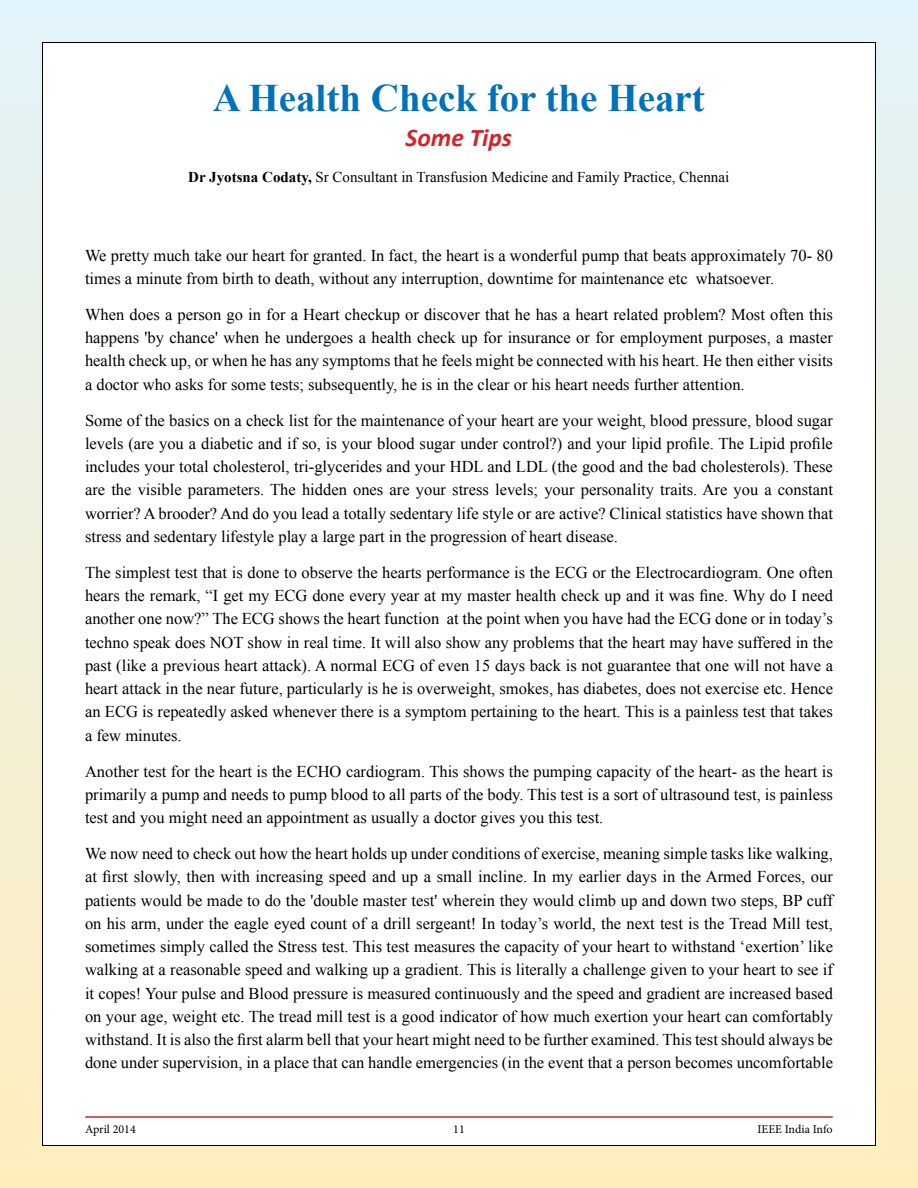
<style>
.page{position:relative;width:918px;height:1188px;background:#fff}
.page>*{position:absolute;margin:0;border:0;box-sizing:border-box;transform-origin:0 0}
.t1{font:700 39px "Times New Roman";color:#0072bc}
.t2{font:italic 700 25.5px "Calibri";color:#d2232a}
.t3{font:16.5px/23.2px "Times New Roman";color:#000;text-align:justify}
.t4{font:15px "Times New Roman";color:#000}
.t5{font:12px "Minion Pro";color:#000}
.s1{font-weight:700}
</style>
<div class="page">
<div style="left:0;top:0;width:918px;height:1188px;background:linear-gradient(to bottom,#e2f2fa,#ffedbd)"></div>
<div style="left:42px;top:42px;width:834px;height:1104px;background:#fff;border:1px solid #000"></div>
<hr style="left:85px;top:1116px;width:748px;height:2px;background:#d2232a">
<h1 class="t1" style="left:213px;top:71px;width:494px">A Health Check for the Heart</h1>
<h2 class="t2" style="left:406px;top:122px;width:108px">Some Tips</h2>
<p class="t4" style="left:188px;top:166px;width:542px"><span class="s1">Dr Jyotsna Codaty,</span> Sr Consultant in Transfusion Medicine and Family Practice, Chennai</p>
<p class="t3" style="left:85px;top:243px;width:749px">We pretty much take our heart for granted. In fact, the heart is a wonderful pump that beats approximately 70- 80 times a minute from birth to death, without any interruption, downtime for maintenance etc whatsoever.</p>
<p class="t3" style="left:85px;top:302px;width:749px">When does a person go in for a Heart checkup or discover that he has a heart related problem? Most often this happens 'by chance' when he undergoes a health check up for insurance or for employment purposes, a master health check up, or when he has any symptoms that he feels might be connected with his heart. He then either visits a doctor who asks for some tests; subsequently, he is in the clear or his heart needs further attention.</p>
<p class="t3" style="left:85px;top:408px;width:749px">Some of the basics on a check list for the maintenance of your heart are your weight, blood pressure, blood sugar levels (are you a diabetic and if so, is your blood sugar under control?) and your lipid profile. The Lipid profile includes your total cholesterol, tri-glycerides and your HDL and LDL (the good and the bad cholesterols). These are the visible parameters. The hidden ones are your stress levels; your personality traits. Are you a constant worrier? A brooder? And do you lead a totally sedentary life style or are active? Clinical statistics have shown that stress and sedentary lifestyle play a large part in the progression of heart disease.</p>
<p class="t3" style="left:85px;top:560px;width:749px">The simplest test that is done to observe the hearts performance is the ECG or the Electrocardiogram. One often hears the remark, “I get my ECG done every year at my master health check up and it was fine. Why do I need another one now?” The ECG shows the heart function at the point when you have had the ECG done or in today’s techno speak does NOT show in real time. It will also show any problems that the heart may have suffered in the past (like a previous heart attack). A normal ECG of even 15 days back is not guarantee that one will not have a heart attack in the near future, particularly is he is overweight, smokes, has diabetes, does not exercise etc. Hence an ECG is repeatedly asked whenever there is a symptom pertaining to the heart. This is a painless test that takes a few minutes.</p>
<p class="t3" style="left:85px;top:759px;width:749px">Another test for the heart is the ECHO cardiogram. This shows the pumping capacity of the heart- as the heart is primarily a pump and needs to pump blood to all parts of the body. This test is a sort of ultrasound test, is painless test and you might need an appointment as usually a doctor gives you this test.</p>
<p class="t3" style="left:85px;top:842px;width:749px">We now need to check out how the heart holds up under conditions of exercise, meaning simple tasks like walking, at first slowly, then with increasing speed and up a small incline. In my earlier days in the Armed Forces, our patients would be made to do the 'double master test' wherein they would climb up and down two steps, BP cuff on his arm, under the eagle eyed count of a drill sergeant! In today’s world, the next test is the Tread Mill test, sometimes simply called the Stress test. This test measures the capacity of your heart to withstand ‘exertion’ like walking at a reasonable speed and walking up a gradient. This is literally a challenge given to your heart to see if it copes! Your pulse and Blood pressure is measured continuously and the speed and gradient are increased based on your age, weight etc. The tread mill test is a good indicator of how much exertion your heart can comfortably withstand. It is also the first alarm bell that your heart might need to be further examined. This test should always be done under supervision, in a place that can handle emergencies (in the event that a person becomes uncomfortable</p>
<p class="t5" style="left:85px;top:1122px;width:52px">April 2014</p>
<p class="t5" style="left:453px;top:1122px;width:13px">11</p>
<p class="t5" style="left:757px;top:1122px;width:77px">IEEE India Info</p>
</div>
